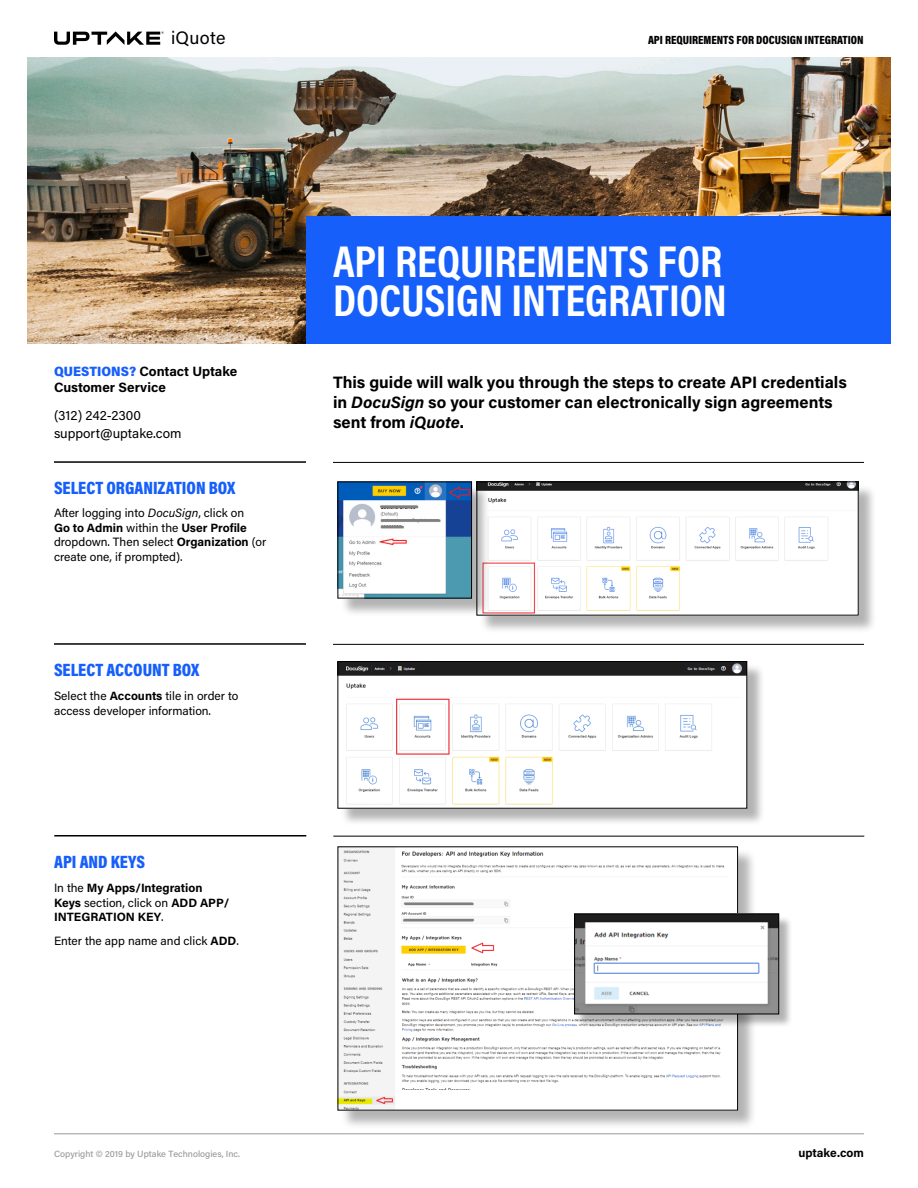
<style>
.page{position:relative;width:918px;height:1188px;background:#fff}
.page>*{position:absolute;margin:0;border:0;box-sizing:border-box;transform-origin:0 0}
.t1{font:700 45px/39px "Acumin Pro Cond";color:#fff}
.Product_Name{font:900 18px "Acumin Pro Cond";color:#165ffb}
.t2{font:18px "Acumin Pro";letter-spacing:.02em;color:#000}
.Message_to_customers{font:700 16.5px/19.8px "Acumin Pro";color:#000}
.t3{font:700 13.5px/16.2px "Acumin Pro";color:#000}
.t4{font:13.5px "Acumin Pro";color:#000}
.Message_to_customers-2{font:12px/14.4px "Acumin Pro";color:#000}
.Message_to_customers-3{font:700 12px/14.4px "Acumin Pro";color:#000}
.t5{font:900 12px "Acumin Pro Cond";color:#000}
.t6{font:500 9px "Acumin Pro";color:#99989b}
.s1{font-family:"Acumin Pro Semi Cond";font-weight:900;color:#165ffb}
.s2{font-style:italic}
.s3{font-weight:700}
.s4{font-weight:400}
</style>
<div class="page">
<img style="left:27px;top:58px;width:864px;height:286px">
<hr style="left:54px;top:1134px;width:810px;height:1px;background:#99989b">
<div style="left:306px;top:216px;width:585px;height:128px;background:#165ffb"></div>
<svg style="left:54px;top:31px;width:110px;height:14px"></svg>
<hr style="left:54px;top:643px;width:252px;height:2px;background:#000">
<hr style="left:333px;top:644px;width:531px;height:1px;background:#000">
<hr style="left:54px;top:835px;width:252px;height:2px;background:#000">
<hr style="left:333px;top:836px;width:531px;height:1px;background:#000">
<div style="left:479px;top:484px;width:398px;height:150px;background:#000;opacity:.3"></div>
<img style="left:478px;top:483px;width:379px;height:131px">
<div style="left:476px;top:481px;width:383px;height:135px;border:1px solid #000"></div>
<div style="left:340px;top:484px;width:150px;height:133px;background:#000;opacity:.3"></div>
<img style="left:340px;top:484px;width:130px;height:112px">
<div style="left:340px;top:663px;width:425px;height:163px;background:#000;opacity:.3"></div>
<img style="left:340px;top:663px;width:405px;height:144px">
<div style="left:338px;top:661px;width:409px;height:148px;border:1px solid #000"></div>
<div style="left:340px;top:849px;width:418px;height:281px;background:#000;opacity:.3"></div>
<img style="left:340px;top:848px;width:396px;height:261px">
<hr style="left:54px;top:461px;width:252px;height:2px;background:#000">
<hr style="left:333px;top:462px;width:531px;height:1px;background:#000">
<div style="left:576px;top:916px;width:217px;height:112px;background:#000;opacity:.3"></div>
<img style="left:576px;top:916px;width:201px;height:96px">
<div style="left:574px;top:914px;width:205px;height:100px;border:1px solid #000"></div>
<h2 class="t2" style="left:171px;top:25px;width:56px">iQuote</h2>
<p class="t5" style="left:648px;top:32px;width:217px">API REQUIREMENTS FOR DOCUSIGN INTEGRATION</p>
<p class="t3" style="left:54px;top:362px;width:185px"><span class="s1">QUESTIONS?</span> Contact Uptake<br>Customer Service</p>
<p class="t4" style="left:54px;top:406px;width:89px">(312) 242-2300</p>
<p class="t4" style="left:54px;top:424px;width:129px">support@uptake.com</p>
<p class="Product_Name" style="left:54px;top:476px;width:183px">SELECT ORGANIZATION BOX</p>
<p class="Message_to_customers-2" style="left:54px;top:505px;width:214px">After logging into <span class="s2">DocuSign</span>, click on<br><span class="s3">Go to Admin</span> within the <span class="s3">User Profile </span>dropdown. Then select <span class="s3">Organization</span> (or create one, if prompted).</p>
<p class="Product_Name" style="left:54px;top:658px;width:147px">SELECT ACCOUNT BOX</p>
<p class="Message_to_customers-2" style="left:54px;top:688px;width:186px">Select the <span class="s3">Accounts</span> tile in order to access developer information.</p>
<p class="Product_Name" style="left:54px;top:850px;width:92px">API AND KEYS</p>
<p class="Message_to_customers-3" style="left:54px;top:880px;width:177px"><span class="s4">In the</span> My Apps/Integration<br>Keys <span class="s4">section, click on</span> ADD APP/<br>INTEGRATION KEY<span class="s4">.</span></p>
<p class="Message_to_customers-2" style="left:54px;top:933px;width:186px">Enter the app name and click <span class="s3">ADD</span>.</p>
<h1 class="t1" style="left:333px;top:241px;width:395px">API REQUIREMENTS FOR<br>DOCUSIGN INTEGRATION</h1>
<p class="Message_to_customers" style="left:333px;top:372px;width:515px">This guide will walk you through the steps to create API credentials in <span class="s2">DocuSign</span> so your customer can electronically sign agreements sent from <span class="s2">iQuote</span>.</p>
<p class="t6" style="left:54px;top:1147px;width:188px">Copyright © 2019 by Uptake Technologies, Inc.</p>
<p class="Message_to_customers-3" style="left:798px;top:1145px;width:67px">uptake.com</p>
</div>
